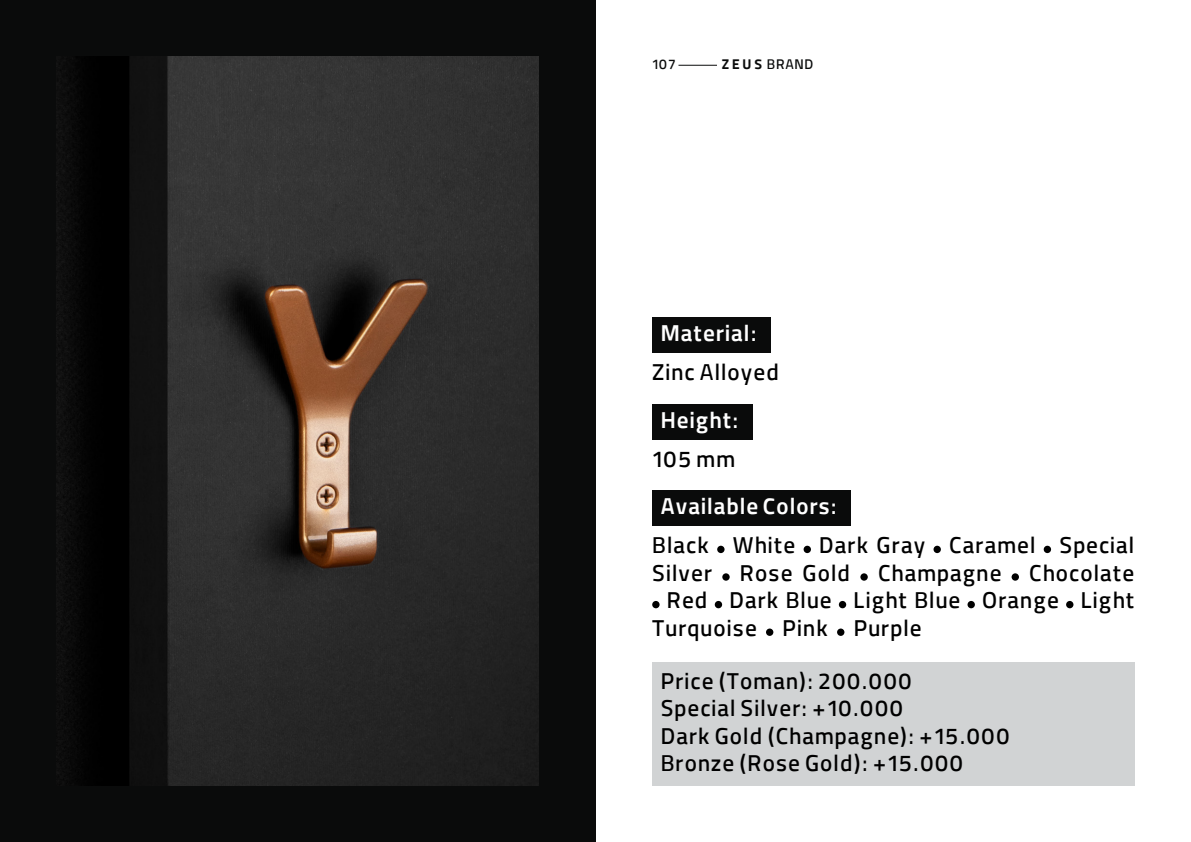
<style>
.page{position:relative;width:1191px;height:842px;background:#fff}
.page>*{position:absolute;margin:0;border:0;box-sizing:border-box;transform-origin:0 0}
.متن_رنگ_ها{font:500 23px "Peyda";letter-spacing:.05em;color:#000}
.تیتر_هایلات{font:600 23px "Peyda";letter-spacing:.05em;color:#fff}
.t1{font:500 14px "Peyda";letter-spacing:.05em;color:#0a0b0b}
.s1{font-weight:700}
</style>
<div class="page">
<hr style="left:678px;top:65px;width:39px;height:1px;background:#0a0b0b">
<div style="left:0;top:0;width:595px;height:842px;background:#0a0b0b"></div>
<img style="left:57px;top:57px;width:482px;height:728px">
<div style="left:652px;top:317px;width:118px;height:36px;background:#0a0b0b"></div>
<div style="left:652px;top:404px;width:100px;height:35px;background:#0a0b0b"></div>
<div style="left:652px;top:491px;width:199px;height:35px;background:#0a0b0b"></div>
<div style="left:652px;top:662px;width:482px;height:41px;background:#d1d3d4"></div>
<div style="left:652px;top:690px;width:482px;height:40px;background:#d1d3d4"></div>
<div style="left:652px;top:717px;width:482px;height:41px;background:#d1d3d4"></div>
<div style="left:652px;top:745px;width:482px;height:41px;background:#d1d3d4"></div>
<div style="left:717px;top:546px;width:7px;height:7px;background:#000;border-radius:50%"></div>
<div style="left:803px;top:546px;width:8px;height:7px;background:#000;border-radius:50%"></div>
<div style="left:933px;top:546px;width:8px;height:7px;background:#000;border-radius:50%"></div>
<div style="left:1043px;top:546px;width:8px;height:7px;background:#000;border-radius:50%"></div>
<div style="left:722px;top:573px;width:7px;height:8px;background:#000;border-radius:50%"></div>
<div style="left:860px;top:573px;width:7px;height:8px;background:#000;border-radius:50%"></div>
<div style="left:1011px;top:573px;width:8px;height:8px;background:#000;border-radius:50%"></div>
<div style="left:652px;top:601px;width:7px;height:7px;background:#000;border-radius:50%"></div>
<div style="left:714px;top:601px;width:8px;height:7px;background:#000;border-radius:50%"></div>
<div style="left:839px;top:601px;width:7px;height:7px;background:#000;border-radius:50%"></div>
<div style="left:967px;top:601px;width:8px;height:7px;background:#000;border-radius:50%"></div>
<div style="left:1066px;top:601px;width:7px;height:7px;background:#000;border-radius:50%"></div>
<div style="left:766px;top:628px;width:7px;height:8px;background:#000;border-radius:50%"></div>
<div style="left:837px;top:628px;width:7px;height:8px;background:#000;border-radius:50%"></div>
<p class="t1" style="left:652px;top:53px;width:25px">107</p>
<p class="t1" style="left:722px;top:53px;width:93px"><span class="s1">ZEUS</span> BRAND</p>
<p class="تیتر_هایلات" style="left:660px;top:314px;width:97px">Material:</p>
<p class="متن_رنگ_ها" style="left:652px;top:353px;width:128px">Zinc Alloyed</p>
<p class="تیتر_هایلات" style="left:660px;top:400px;width:79px">Height:</p>
<p class="متن_رنگ_ها" style="left:652px;top:440px;width:84px">105 mm</p>
<p class="تیتر_هایلات" style="left:660px;top:487px;width:177px">Available Colors:</p>
<p class="متن_رنگ_ها" style="left:652px;top:526px;width:483px">Black White Dark Gray Caramel Special</p>
<p class="متن_رنگ_ها" style="left:652px;top:554px;width:483px">Silver Rose Gold Champagne Chocolate</p>
<p class="متن_رنگ_ها" style="left:667px;top:581px;width:469px">Red Dark Blue Light Blue Orange Light</p>
<p class="متن_رنگ_ها" style="left:652px;top:609px;width:271px">Turquoise Pink Purple</p>
<p class="متن_رنگ_ها" style="left:660px;top:662px;width:253px">Price (Toman): 200.000</p>
<p class="متن_رنگ_ها" style="left:660px;top:689px;width:244px">Special Silver: +10.000</p>
<p class="متن_رنگ_ها" style="left:660px;top:717px;width:350px">Dark Gold (Champagne): +15.000</p>
<p class="متن_رنگ_ها" style="left:660px;top:744px;width:304px">Bronze (Rose Gold): +15.000</p>
</div>
